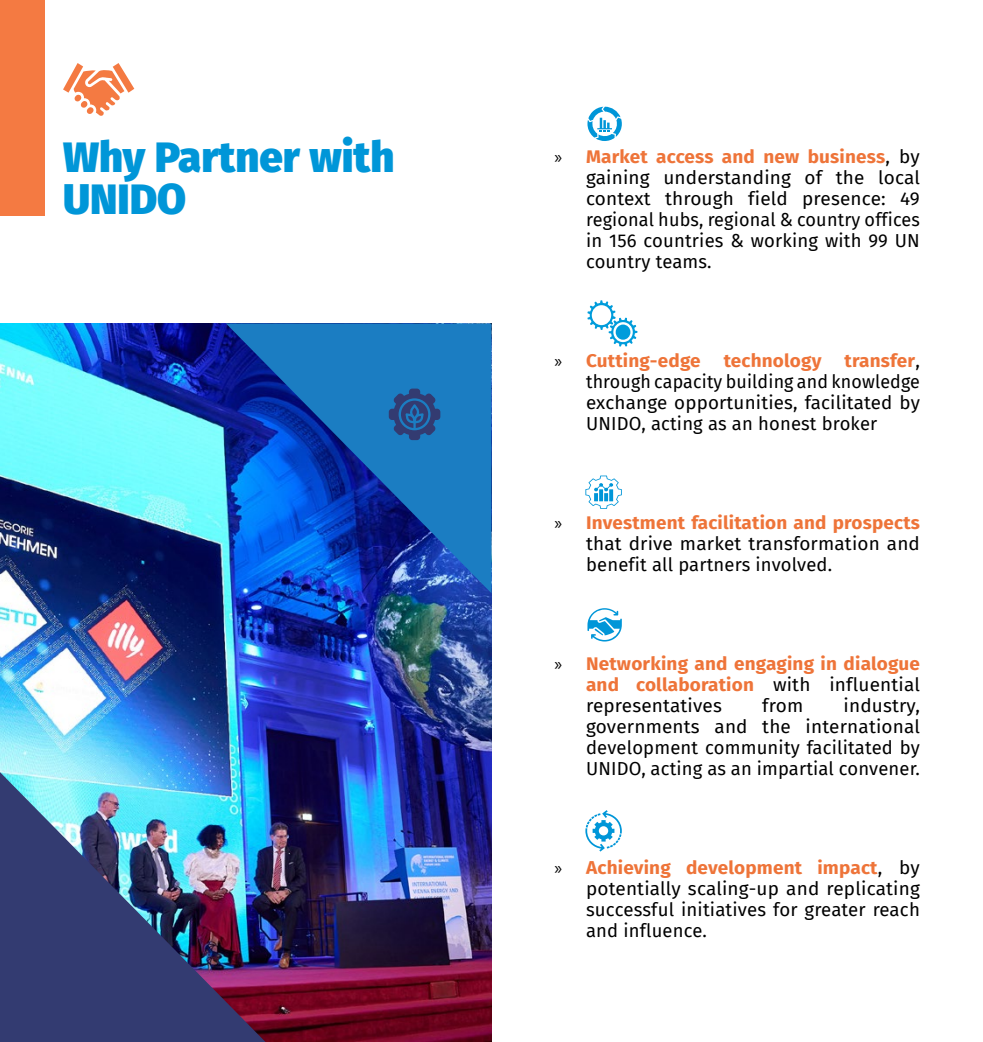
<style>
.page{position:relative;width:983px;height:1042px;background:#fff}
.page>*{position:absolute;margin:0;border:0;box-sizing:border-box;transform-origin:0 0}
.t1{font:900 42px/42px "Fira Sans";color:#0096d8}
.t2{font:18.38px/21px "Fira Sans";letter-spacing:.01em;color:#000;text-align:justify}
.t3{font:700 18.38px/21px "Fira Sans";letter-spacing:.01em;color:#ee7439;text-align:justify}
.s1{font-family:"Myriad Pro"}
.s2{font-weight:700;color:#ee7439}
.s3{font-family:"Myriad Pro";font-weight:400;color:#000}
.s4{font-weight:400;color:#000}
</style>
<div class="page">
<div style="left:0;top:0;width:45px;height:216px;background:#f47a42"></div>
<img style="left:0;top:323px;width:491px;height:719px">
<img style="left:0;top:772px;width:265px;height:270px">
<svg style="left:226px;top:323px;width:265px;height:270px;background:#125ebd"></svg>
<svg style="left:63px;top:63px;width:71px;height:53px"></svg>
<svg style="left:587px;top:107px;width:34px;height:34px"></svg>
<svg style="left:585px;top:810px;width:36px;height:41px"></svg>
<svg style="left:585px;top:475px;width:36px;height:34px"></svg>
<svg style="left:587px;top:608px;width:34px;height:33px"></svg>
<svg style="left:587px;top:300px;width:50px;height:46px"></svg>
<div style="left:615px;top:324px;width:15px;height:16px;background:#009cdb;border-radius:50%"></div>
<svg style="left:388px;top:388px;width:52px;height:52px;background:#275a97"></svg>
<h1 class="t1" style="left:63px;top:132px;width:333px">Why Partner with<br>UNIDO</h1>
<p class="t2" style="left:586px;top:146px;width:335px;text-indent:-32px"><span class="s1">»</span> <span class="s2">Market access and new business</span>, by gaining understanding of the local context through field presence: 49 regional hubs, regional &amp; country offices in 156 countries &amp; working with 99 UN country teams.</p>
<p class="t2" style="left:586px;top:350px;width:335px;text-indent:-31px"><span class="s1">»</span> <span class="s2">Cutting-edge technology transfer</span>, through capacity building and knowledge exchange opportunities, facilitated by UNIDO, acting as an honest broker</p>
<p class="t2" style="left:586px;top:511px;width:335px;text-indent:-31px"><span class="s1">»</span> <span class="s2">Investment facilitation and prospects </span>that drive market transformation and benefit all partners involved.</p>
<p class="t3" style="left:586px;top:652px;width:335px;text-indent:-31px"><span class="s3">»</span> Networking and engaging in dialogue and collaboration <span class="s4">with influential representatives</span></p>
<p class="t2" style="left:586px;top:694px;width:335px;text-indent:257px">industry, governments and the international development community facilitated by UNIDO, acting as an impartial convener.</p>
<p class="t2" style="left:762px;top:694px;width:42px">from</p>
<p class="t2" style="left:586px;top:856px;width:335px;text-indent:-31px"><span class="s1">»</span> <span class="s2">Achieving development impact</span>, by potentially scaling-up and replicating successful initiatives for greater reach and influence.</p>
</div>
